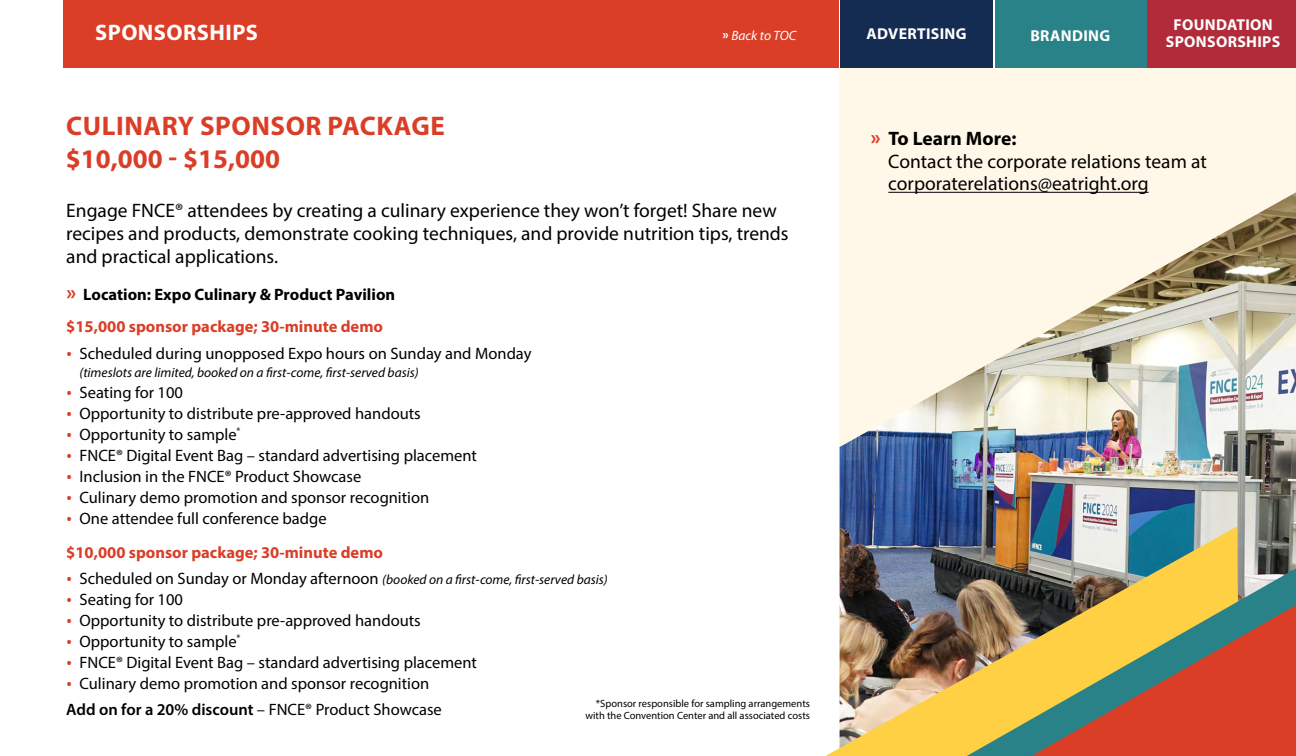
<style>
.page{position:relative;width:1296px;height:756px;background:#fff}
.page>*{position:absolute;margin:0;border:0;box-sizing:border-box;transform-origin:0 0}
.t1{font:700 27px/32.4px "Myriad Pro";letter-spacing:.02em;color:#da3e27}
.t2{font:700 22.5px "Myriad Pro";letter-spacing:.02em;color:#fff}
.t3{font:19.5px/23.2px "Myriad Pro";color:#000}
.t4{font:16.5px/26.4px "Myriad Pro";color:#000}
.t5{font:700 16.5px/31.8px "Myriad Pro";color:#000}
.t6{font:700 16.5px/33.9px "Myriad Pro";color:#da3e27}
.t7{font:700 15.75px/17px "Myriad Pro";letter-spacing:.02em;color:#fff;text-align:center}
.t8{font:italic 13.5px "Myriad Pro";color:#000}
.t9{font:italic 13.5px "Myriad Pro";color:#fff}
.t10{font:10.5px/12px "Myriad Pro";color:#000;text-align:right}
.s1{font-weight:700;font-style:normal}
.s2{font-size:21px;color:#da3e27}
.s3{color:#da3e27}
.s4{font-family:"Noto Sans";color:#da3e27}
.s5{font-family:"Noto Sans";font-weight:400}
.s6{font-weight:400;color:#000}
.s7{font-family:"Noto Sans";font-style:normal;font-size:16.5px;color:#da3e27}
.s8{font-style:normal;font-size:16.5px}
.s9{font-weight:600}
.s10{font-weight:700;font-size:21px;color:#da3e27}
.s11{font-weight:700}
</style>
<div class="page">
<div style="left:840px;top:68px;width:456px;height:688px;background:#fff8e9"></div>
<img style="left:840px;top:192px;width:456px;height:376px">
<div style="left:63px;top:0;width:776px;height:67px;background:#da3e27"></div>
<img style="left:825px;top:526px;width:415px;height:230px">
<img style="left:967px;top:568px;width:329px;height:188px">
<svg style="left:1032px;top:605px;width:264px;height:151px;background:#b77243"></svg>
<svg style="left:1045px;top:754px;width:251px;height:2px"></svg>
<hr style="left:888px;top:192px;width:261px;height:1px;background:#000">
<div style="left:995px;top:0;width:151px;height:67px;background:#288287"></div>
<div style="left:840px;top:0;width:153px;height:67px;background:#152c52"></div>
<div style="left:1148px;top:0;width:148px;height:67px;background:#b12b3a"></div>
<h2 class="t2" style="left:95px;top:18px;width:164px">SPONSORSHIPS</h2>
<p class="t9" style="left:722px;top:27px;width:75px"><span class="s1">»</span> Back to TOC</p>
<h1 class="t1" style="left:66px;top:109px;width:380px">CULINARY SPONSOR PACKAGE $10,000 - $15,000</h1>
<p class="t3" style="left:66px;top:198px;width:724px">Engage FNCE® attendees by creating a culinary experience they won’t forget! Share new recipes and products, demonstrate cooking techniques, and provide nutrition tips, trends and practical applications.</p>
<p class="t5" style="left:66px;top:278px;width:330px"><span class="s2">»</span> Location: Expo Culinary &amp; Product Pavilion <span class="s3">$15,000 sponsor package; 30-minute demo</span></p>
<p class="t4" style="left:66px;top:340px;width:467px"><span class="s4">•</span> Scheduled during unopposed Expo hours on Sunday and Monday</p>
<p class="t8" style="left:79px;top:364px;width:341px">(timeslots are limited, booked on a first-come, first-served basis)</p>
<p class="t4" style="left:66px;top:379px;width:118px"><span class="s4">•</span> Seating for 100</p>
<p class="t4" style="left:66px;top:400px;width:356px"><span class="s4">•</span> Opportunity to distribute pre-approved handouts</p>
<p class="t4" style="left:66px;top:421px;width:176px"><span class="s4">•</span> Opportunity to sample<sup>*</sup></p>
<p class="t4" style="left:66px;top:442px;width:412px"><span class="s4">•</span> FNCE® Digital Event Bag – standard advertising placement</p>
<p class="t4" style="left:66px;top:463px;width:296px"><span class="s4">•</span> Inclusion in the FNCE® Product Showcase</p>
<p class="t4" style="left:66px;top:484px;width:365px"><span class="s4">•</span> Culinary demo promotion and sponsor recognition</p>
<p class="t6" style="left:66px;top:501px;width:318px"><span class="s5">•</span> <span class="s6">One attendee full conference badge </span>$10,000 sponsor package; 30-minute demo</p>
<p class="t8" style="left:66px;top:571px;width:543px"><span class="s7">•</span> <span class="s8">Scheduled on Sunday or Monday afternoon</span> (booked on a first-come, first-served basis)</p>
<p class="t4" style="left:66px;top:586px;width:118px"><span class="s4">•</span> Seating for 100</p>
<p class="t4" style="left:66px;top:607px;width:356px"><span class="s4">•</span> Opportunity to distribute pre-approved handouts</p>
<p class="t4" style="left:66px;top:628px;width:176px"><span class="s4">•</span> Opportunity to sample<sup>*</sup></p>
<p class="t4" style="left:66px;top:649px;width:412px"><span class="s4">•</span> FNCE® Digital Event Bag – standard advertising placement</p>
<p class="t4" style="left:66px;top:670px;width:377px"><span class="s4">•</span> Culinary demo promotion and sponsor recognition<br><span class="s9">Add on for a 20% discount</span> – FNCE® Product Showcase</p>
<p class="t10" style="left:585px;top:698px;width:226px">*Sponsor responsible for sampling arrangements with the Convention Center and all associated costs</p>
<p class="t7" style="left:866px;top:25px;width:102px">ADVERTISING</p>
<p class="t7" style="left:1030px;top:27px;width:81px">BRANDING</p>
<p class="t7" style="left:1166px;top:16px;width:116px">FOUNDATION<br>SPONSORSHIPS</p>
<p class="t3" style="left:888px;top:127px;width:320px;line-height:22.5px;text-indent:-18px"><span class="s10">»</span> <span class="s11">To Learn More:<br></span>Contact the corporate relations team at corporaterelations@eatright.org</p>
</div>
